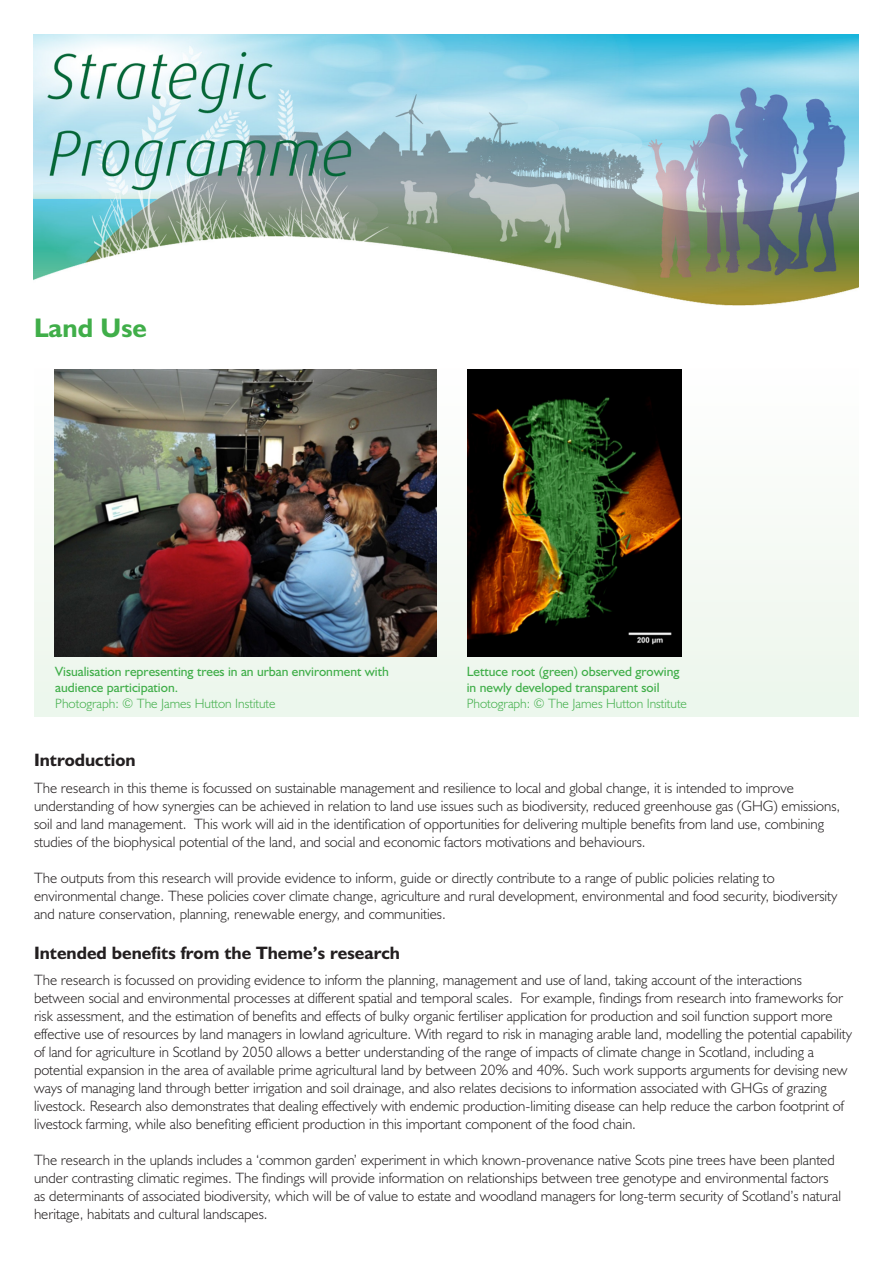
<style>
.page{position:relative;width:893px;height:1263px;background:#fff}
.page>*{position:absolute;margin:0;border:0;box-sizing:border-box;transform-origin:0 0}
.Topheader_green{font:700 27px "Humanist 521 BT";color:#40ae49}
.Header2{font:700 18px "Humanist 521 BT";color:#231f20}
.Main_paragraph{font:300 15px/18px "Humanist 521 BT";color:#231f20}
.Legends{font:13.5px/16.2px "Humanist 521 BT";color:#40ae49}
.Legends-2{font:300 13.5px "Humanist 521 BT";color:#40ae49}
</style>
<div class="page">
<img style="left:33px;top:34px;width:826px;height:272px">
<div style="left:35px;top:362px;width:824px;height:354px;background:linear-gradient(to bottom,#fdfcfc,#ebf5eb)"></div>
<img style="left:54px;top:370px;width:383px;height:287px">
<img style="left:468px;top:370px;width:214px;height:287px">
<p class="Topheader_green" style="left:34px;top:311px;width:114px">Land Use</p>
<p class="Legends" style="left:55px;top:663px;width:335px">Visualisation representing trees in an urban environment with audience participation.</p>
<p class="Legends-2" style="left:55px;top:695px;width:222px">Photograph: © The James Hutton Institute</p>
<p class="Legends" style="left:467px;top:663px;width:214px">Lettuce root (green) observed growing in newly developed transparent soil</p>
<p class="Legends-2" style="left:467px;top:695px;width:222px">Photograph: © The James Hutton Institute</p>
<p class="Header2" style="left:34px;top:749px;width:103px">Introduction</p>
<p class="Main_paragraph" style="left:34px;top:778px;width:808px">The research in this theme is focussed on sustainable management and resilience to local and global change, it is intended to improve understanding of how synergies can be achieved in relation to land use issues such as biodiversity, reduced greenhouse gas (GHG) emissions, soil and land management. This work will aid in the identification of opportunities for delivering multiple benefits from land use, combining studies of the biophysical potential of the land, and social and economic factors motivations and behaviours.</p>
<p class="Main_paragraph" style="left:34px;top:868px;width:805px">The outputs from this research will provide evidence to inform, guide or directly contribute to a range of public policies relating to environmental change. These policies cover climate change, agriculture and rural development, environmental and food security, biodiversity and nature conservation, planning, renewable energy, and communities.</p>
<p class="Header2" style="left:34px;top:941px;width:368px">Intended benefits from the Theme’s research</p>
<p class="Main_paragraph" style="left:34px;top:971px;width:820px">The research is focussed on providing evidence to inform the planning, management and use of land, taking account of the interactions between social and environmental processes at different spatial and temporal scales. For example, findings from research into frameworks for risk assessment, and the estimation of benefits and effects of bulky organic fertiliser application for production and soil function support more effective use of resources by land managers in lowland agriculture. With regard to risk in managing arable land, modelling the potential capability of land for agriculture in Scotland by 2050 allows a better understanding of the range of impacts of climate change in Scotland, including a potential expansion in the area of available prime agricultural land by between 20% and 40%. Such work supports arguments for devising new ways of managing land through better irrigation and soil drainage, and also relates decisions to information associated with GHGs of grazing livestock. Research also demonstrates that dealing effectively with endemic production-limiting disease can help reduce the carbon footprint of livestock farming, while also benefiting efficient production in this important component of the food chain.</p>
<p class="Main_paragraph" style="left:34px;top:1151px;width:808px">The research in the uplands includes a ‘common garden’ experiment in which known-provenance native Scots pine trees have been planted under contrasting climatic regimes. The findings will provide information on relationships between tree genotype and environmental factors as determinants of associated biodiversity, which will be of value to estate and woodland managers for long-term security of Scotland’s natural heritage, habitats and cultural landscapes.</p>
</div>
